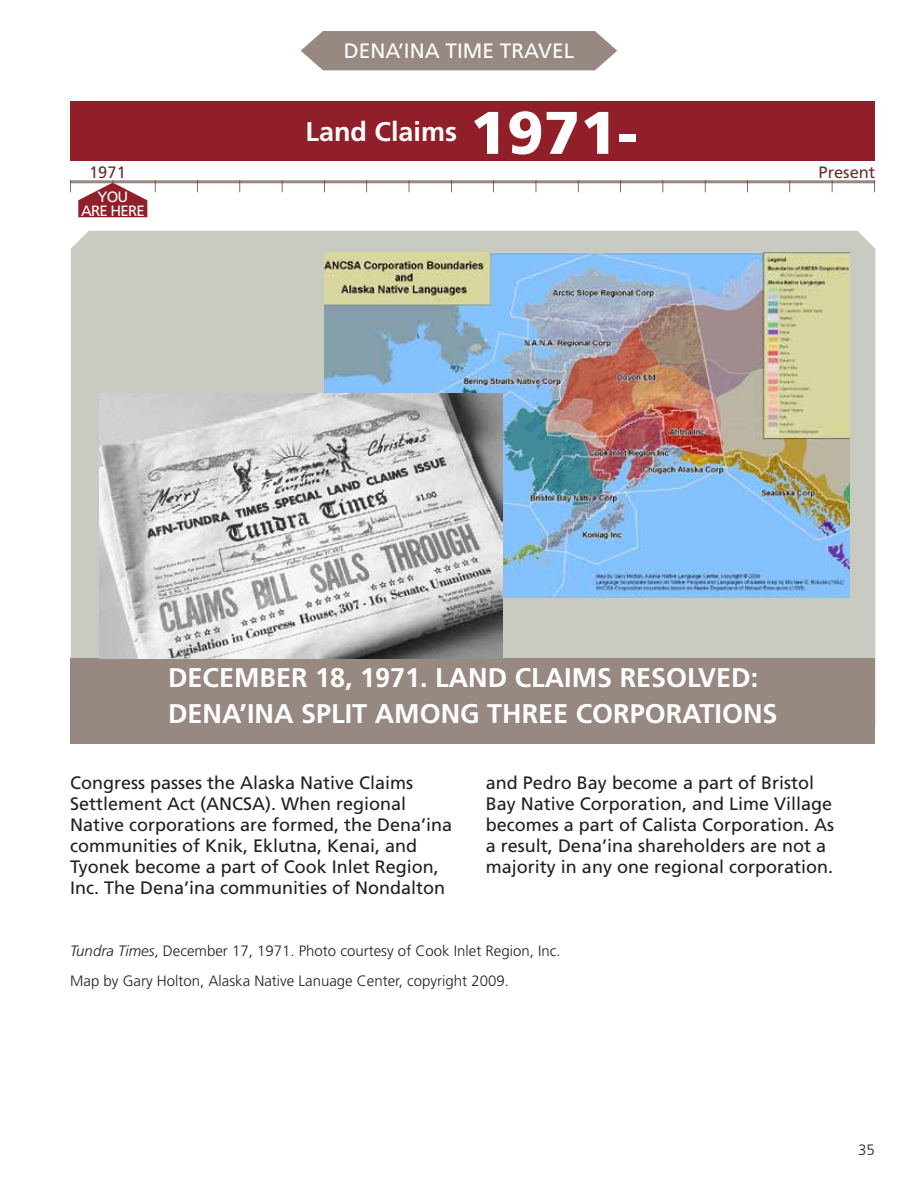
<style>
.page{position:relative;width:918px;height:1188px;background:#fff}
.page>*{position:absolute;margin:0;border:0;box-sizing:border-box;transform-origin:0 0}
.t1{font:900 60px "Frutiger LT Std";color:#fff}
.t2{font:700 27px/36px "Frutiger LT Std";color:#fff}
.t3{font:20.85px "Frutiger LT Std";color:#fff}
.t4{font:18px/21px "Frutiger LT Std";color:#231f20}
.t5{font:16.5px "Frutiger LT Std";color:#663330}
.t6{font:300 15px/29.8px "Frutiger LT Std";color:#231f20}
.t7{font:15px/13.5px "Frutiger LT Std";letter-spacing:-.05em;color:#fff;text-align:center}
.s1{font-style:italic}
</style>
<div class="page">
<svg style="left:301px;top:31px;width:316px;height:39px;background:#9e9189"></svg>
<div style="left:70px;top:102px;width:805px;height:59px;background:#911f29"></div>
<div style="left:71px;top:231px;width:804px;height:427px;background:#c9cbc3"></div>
<div style="left:70px;top:658px;width:805px;height:86px;background:#978981"></div>
<img style="left:324px;top:253px;width:526px;height:344px">
<img style="left:99px;top:394px;width:403px;height:264px">
<svg style="left:70px;top:180px;width:805px;height:37px"></svg>
<p class="t3" style="left:344px;top:39px;width:232px">DENA’INA TIME TRAVEL</p>
<h2 class="t2" style="left:306px;top:114px;width:153px">Land Claims</h2>
<h1 class="t1" style="left:470px;top:97px;width:168px">1971-</h1>
<p class="t5" style="left:89px;top:162px;width:38px">1971</p>
<p class="t5" style="left:819px;top:162px;width:58px">Present</p>
<p class="t7" style="left:81px;top:190px;width:65px">YOU<br>ARE HERE</p>
<h2 class="t2" style="left:168px;top:660px;width:611px">DECEMBER 18, 1971. LAND CLAIMS RESOLVED:<br>DENA’INA SPLIT AMONG THREE CORPORATIONS</h2>
<p class="t4" style="left:70px;top:772px;width:384px">Congress passes the Alaska Native Claims Settlement Act (ANCSA). When regional Native corporations are formed, the Dena’ina communities of Knik, Eklutna, Kenai, and Tyonek become a part of Cook Inlet Region, Inc. The Dena’ina communities of Nondalton</p>
<p class="t4" style="left:486px;top:772px;width:350px">and Pedro Bay become a part of Bristol Bay Native Corporation, and Lime Village becomes a part of Calista Corporation. As a result, Dena’ina shareholders are not a majority in any one regional corporation.</p>
<p class="t6" style="left:70px;top:936px;width:492px"><span class="s1">Tundra Times</span>, December 17, 1971. Photo courtesy of Cook Inlet Region, Inc.<br>Map by Gary Holton, Alaska Native Lanuage Center, copyright 2009.</p>
<p class="t6" style="left:858px;top:1136px;width:18px">35</p>
</div>
